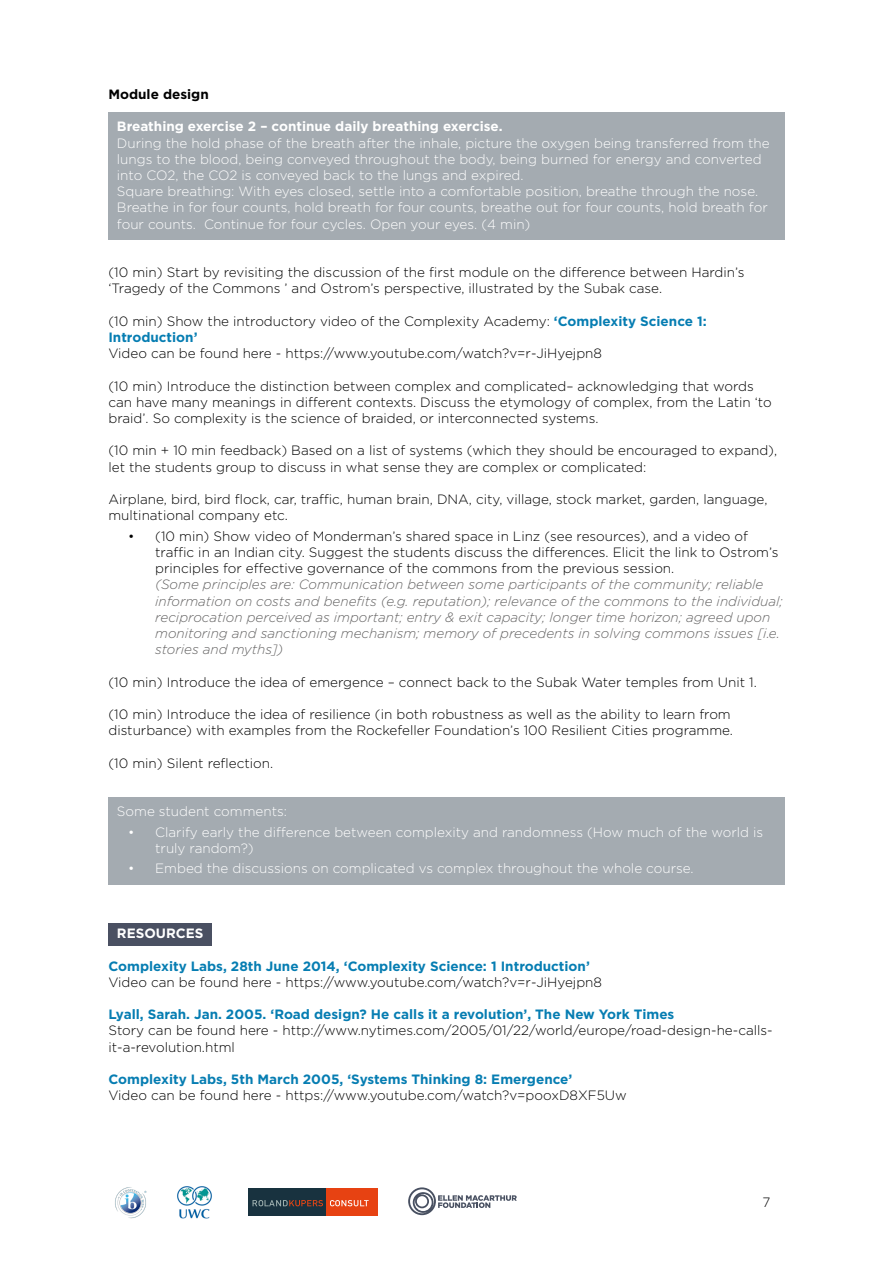
<style>
.page{position:relative;width:893px;height:1263px;background:#fff}
.page>*{position:absolute;margin:0;border:0;box-sizing:border-box;transform-origin:0 0}
.t1{font:300 13.5px/16.2px "Gotham";color:#000}
.t2{font:300 13.5px/16.2px "Gotham";color:#fff}
.t3{font:italic 300 13.5px/16.2px "Gotham";color:#646363}
.t4{font:700 13.5px "Gotham";color:#067db2}
.t5{font:700 13.5px "Gotham";color:#fff}
.t6{font:700 13.5px "Gotham";color:#000}
.s1{font-weight:700;color:#067db2}
</style>
<div class="page">
<svg style="left:408px;top:1187px;width:109px;height:28px"></svg>
<img style="left:177px;top:1186px;width:35px;height:32px">
<img style="left:115px;top:1187px;width:32px;height:31px">
<div style="left:248px;top:1188px;width:78px;height:28px;background:#18323f"></div>
<div style="left:327px;top:1188px;width:51px;height:28px;background:#e74212"></div>
<svg style="left:253px;top:1200px;width:70px;height:6px"></svg>
<svg style="left:330px;top:1200px;width:39px;height:6px"></svg>
<div style="left:108px;top:112px;width:676px;height:31px;background:#a4abb1"></div>
<div style="left:108px;top:128px;width:676px;height:63px;background:#a4abb1"></div>
<div style="left:108px;top:177px;width:676px;height:63px;background:#a4abb1"></div>
<div style="left:108px;top:797px;width:676px;height:30px;background:#a4abb1"></div>
<div style="left:108px;top:817px;width:676px;height:47px;background:#a4abb1"></div>
<div style="left:108px;top:854px;width:676px;height:30px;background:#a4abb1"></div>
<div style="left:108px;top:923px;width:104px;height:22px;background:#4a5062"></div>
<p class="t6" style="left:108px;top:85px;width:102px">Module design</p>
<p class="t5" style="left:117px;top:118px;width:387px">Breathing exercise 2 – continue daily breathing exercise.</p>
<p class="t2" style="left:117px;top:134px;width:654px">During the hold phase of the breath after the inhale, picture the oxygen being transferred from the lungs to the blood, being conveyed throughout the body, being burned for energy and converted into CO2, the CO2 is conveyed back to the lungs and expired.<br>Square breathing: With eyes closed, settle into a comfortable position, breathe through the nose.<br>Breathe in for four counts, hold breath for four counts, breathe out for four counts, hold breath for four counts. Continue for four cycles. Open your eyes. (4 min)</p>
<p class="t1" style="left:108px;top:264px;width:637px">(10 min) Start by revisiting the discussion of the first module on the difference between Hardin’s ‘Tragedy of the Commons ’ and Ostrom’s perspective, illustrated by the Subak case.</p>
<p class="t1" style="left:108px;top:313px;width:600px">(10 min) Show the introductory video of the Complexity Academy: <span class="s1">‘Complexity Science 1:<br>Introduction’</span></p>
<p class="t1" style="left:108px;top:345px;width:495px">Video can be found here - https://www.youtube.com/watch?v=r-JiHyejpn8</p>
<p class="t1" style="left:108px;top:377px;width:665px">(10 min) Introduce the distinction between complex and complicated– acknowledging that words can have many meanings in different contexts. Discuss the etymology of complex, from the Latin ‘to braid’. So complexity is the science of braided, or interconnected systems.</p>
<p class="t1" style="left:108px;top:442px;width:670px">(10 min + 10 min feedback) Based on a list of systems (which they should be encouraged to expand), let the students group to discuss in what sense they are complex or complicated:</p>
<p class="t1" style="left:108px;top:491px;width:660px">Airplane, bird, bird flock, car, traffic, human brain, DNA, city, village, stock market, garden, language, multinational company etc.</p>
<p class="t1" style="left:155px;top:527px;width:625px;text-indent:-27px">• (10 min) Show video of Monderman’s shared space in Linz (see resources), and a video of traffic in an Indian city. Suggest the students discuss the differences. Elicit the link to Ostrom’s principles for effective governance of the commons from the previous session.</p>
<p class="t3" style="left:155px;top:576px;width:629px">(Some principles are: Communication between some participants of the community; reliable information on costs and benefits (e.g. reputation); relevance of the commons to the individual; reciprocation perceived as important; entry &amp; exit capacity; longer time horizon; agreed upon monitoring and sanctioning mechanism; memory of precedents in solving commons issues [i.e. stories and myths])</p>
<p class="t1" style="left:108px;top:673px;width:650px">(10 min) Introduce the idea of emergence – connect back to the Subak Water temples from Unit 1.</p>
<p class="t1" style="left:108px;top:706px;width:626px">(10 min) Introduce the idea of resilience (in both robustness as well as the ability to learn from disturbance) with examples from the Rockefeller Foundation’s 100 Resilient Cities programme.</p>
<p class="t1" style="left:108px;top:754px;width:166px">(10 min) Silent reflection.</p>
<p class="t2" style="left:117px;top:803px;width:172px">Some student comments:</p>
<p class="t2" style="left:155px;top:823px;width:609px;text-indent:-27px">• Clarify early the difference between complexity and randomness (How much of the world is truly random?)</p>
<p class="t2" style="left:128px;top:860px;width:567px">• Embed the discussions on complicated vs complex throughout the whole course.</p>
<p class="t5" style="left:117px;top:924px;width:88px">RESOURCES</p>
<p class="t4" style="left:108px;top:957px;width:483px">Complexity Labs, 28th June 2014, ‘Complexity Science: 1 Introduction’</p>
<p class="t1" style="left:108px;top:973px;width:495px">Video can be found here - https://www.youtube.com/watch?v=r-JiHyejpn8</p>
<p class="t4" style="left:108px;top:1005px;width:567px">Lyall, Sarah. Jan. 2005. ‘Road design? He calls it a revolution’, The New York Times</p>
<p class="t1" style="left:108px;top:1022px;width:666px">Story can be found here - http://www.nytimes.com/2005/01/22/world/europe/road-design-he-calls&shy;it-a-revolution.html</p>
<p class="t4" style="left:108px;top:1070px;width:465px">Complexity Labs, 5th March 2005, ‘Systems Thinking 8: Emergence’</p>
<p class="t1" style="left:108px;top:1087px;width:520px">Video can be found here - https://www.youtube.com/watch?v=pooxD8XF5Uw</p>
<p class="t1" style="left:762px;top:1193px;width:9px">7</p>
</div>
